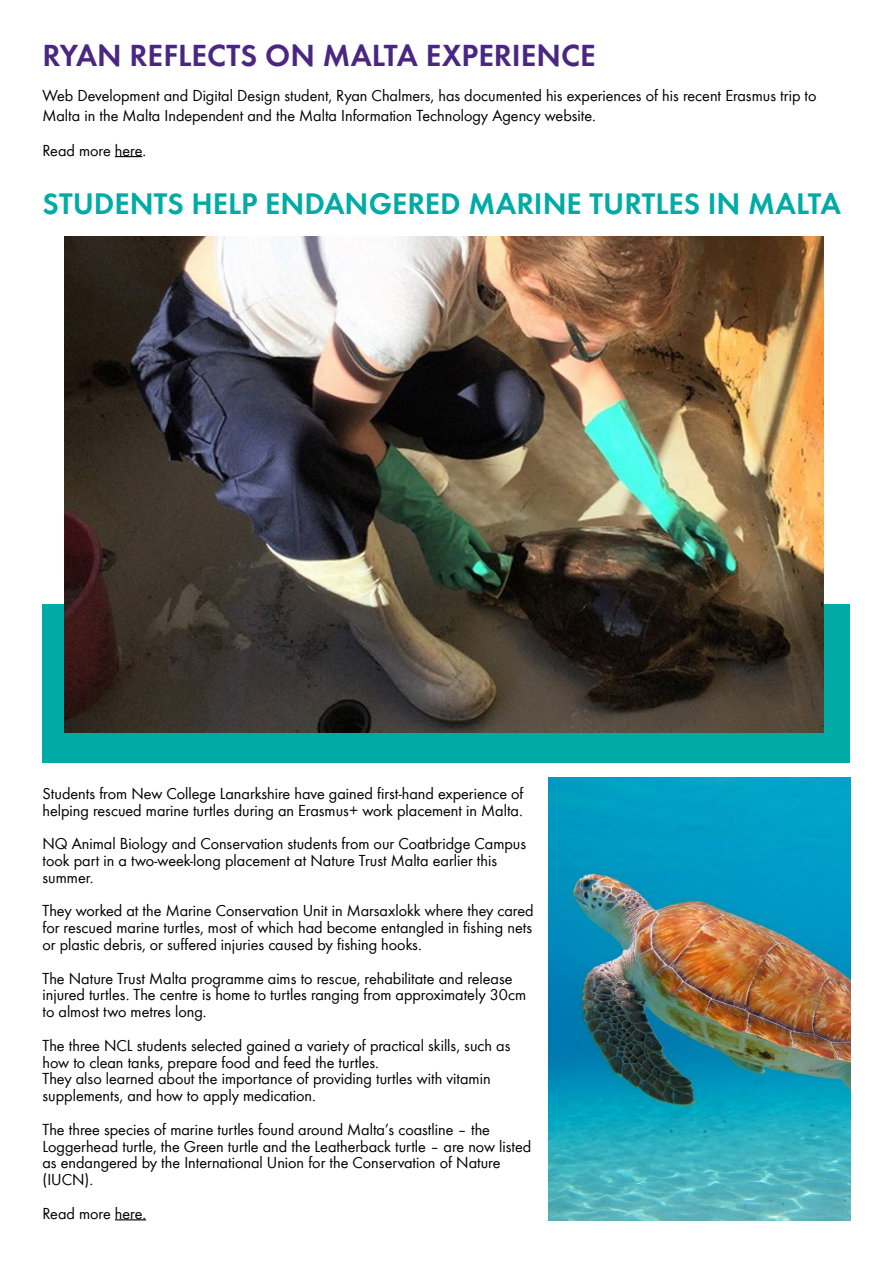
<style>
.page{position:relative;width:893px;height:1263px;background:#fff}
.page>*{position:absolute;margin:0;border:0;box-sizing:border-box;transform-origin:0 0}
.t1{font:31.5px "Futura Dem";color:#4a2683}
.t2{font:30.75px "Futura Dem";color:#00aba5}
.t3{font:16.5px/16.8px "Futura Boo";color:#000}
</style>
<div class="page">
<svg style="left:115px;top:156px;width:27px;height:1px"></svg>
<div style="left:43px;top:604px;width:807px;height:158px;background:#00aba5"></div>
<img style="left:65px;top:236px;width:758px;height:496px">
<hr style="left:115px;top:1219px;width:31px;height:1px;background:#000">
<img style="left:549px;top:777px;width:301px;height:443px">
<h1 class="t1" style="left:43px;top:34px;width:555px">RYAN REFLECTS ON MALTA EXPERIENCE</h1>
<p class="t3" style="left:43px;top:85px;width:775px;line-height:19.8px">Web Development and Digital Design student, Ryan Chalmers, has documented his experiences of his recent Erasmus trip to<br>Malta in the Malta Independent and the Malta Information Technology Agency website.</p>
<p class="t3" style="left:43px;top:141px;width:105px">Read more here.</p>
<h2 class="t2" style="left:43px;top:183px;width:800px">STUDENTS HELP ENDANGERED MARINE TURTLES IN MALTA</h2>
<p class="t3" style="left:43px;top:784px;width:483px">Students from New College Lanarkshire have gained first-hand experience of helping rescued marine turtles during an Erasmus+ work placement in Malta.</p>
<p class="t3" style="left:43px;top:834px;width:485px">NQ Animal Biology and Conservation students from our Coatbridge Campus took part in a two-week-long placement at Nature Trust Malta earlier this summer.</p>
<p class="t3" style="left:43px;top:901px;width:493px;text-align:justify">They worked at the Marine Conservation Unit in Marsaxlokk where they cared for rescued marine turtles, most of which had become entangled in fishing nets or plastic debris, or suffered injuries caused by fishing hooks.</p>
<p class="t3" style="left:43px;top:969px;width:485px">The Nature Trust Malta programme aims to rescue, rehabilitate and release injured turtles. The centre is home to turtles ranging from approximately 30cm to almost two metres long.</p>
<p class="t3" style="left:43px;top:1036px;width:469px">The three NCL students selected gained a variety of practical skills, such as how to clean tanks, prepare food and feed the turtles.<br>They also learned about the importance of providing turtles with vitamin supplements, and how to apply medication.</p>
<p class="t3" style="left:43px;top:1120px;width:490px">The three species of marine turtles found around Malta’s coastline – the Loggerhead turtle, the Green turtle and the Leatherback turtle – are now listed as endangered by the International Union for the Conservation of Nature (IUCN).</p>
<p class="t3" style="left:43px;top:1204px;width:105px">Read more here.</p>
</div>
